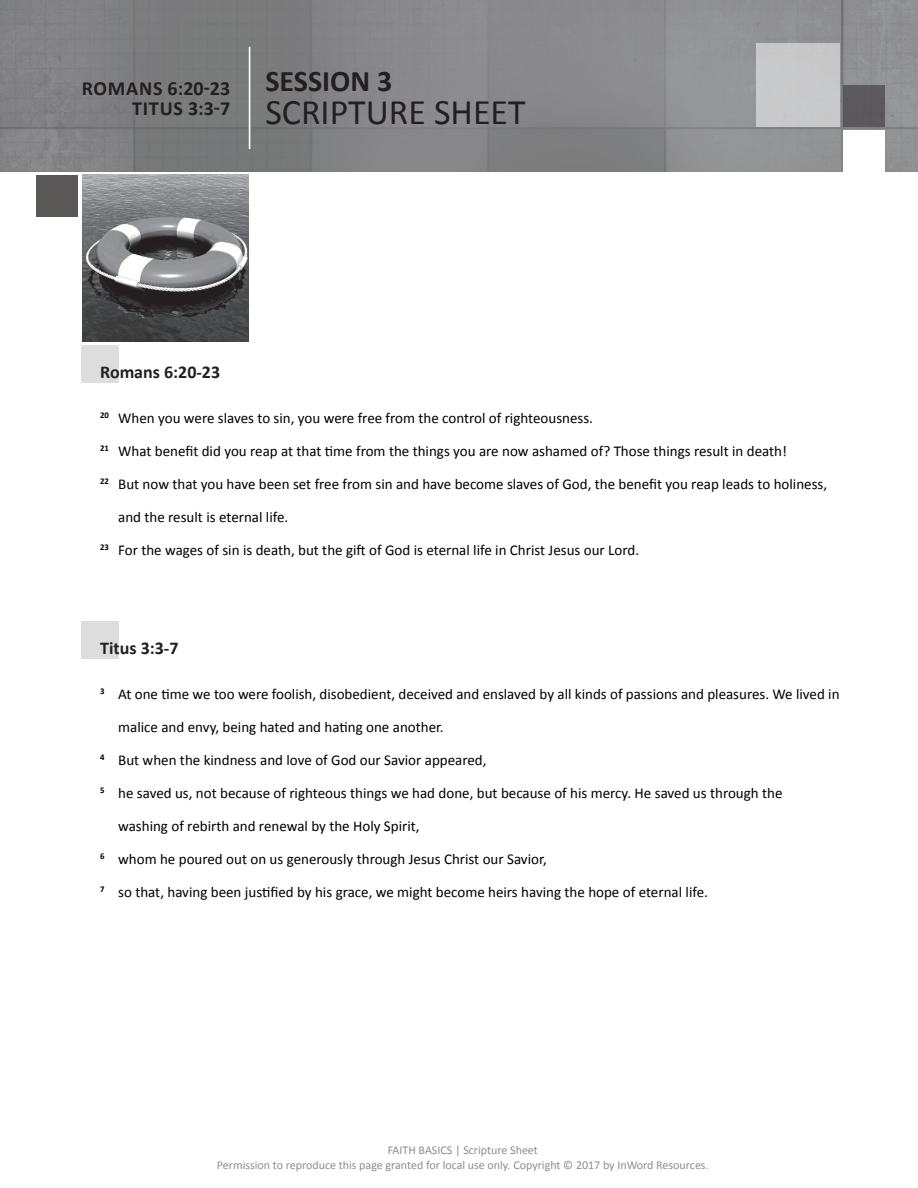
<style>
.page{position:relative;width:918px;height:1188px;background:#fff}
.page>*{position:absolute;margin:0;border:0;box-sizing:border-box;transform-origin:0 0}
.t1{font:36px "Calibri";color:#231f20}
.t2{font:700 30px "Calibri";color:#231f20}
.t3{font:700 20.1px "Calibri";letter-spacing:.04em;color:#231f20}
.t4{font:700 18px "Calibri";color:#231f20}
.t5{font:15px "Calibri";color:#000}
.t6{font:12px/15px "Calibri";color:#8e8d8e;text-align:center}
</style>
<div class="page">
<div style="left:81px;top:622px;width:38px;height:37px;background:#ddd"></div>
<img style="left:0;top:0;width:918px;height:171px">
<div style="left:843px;top:130px;width:42px;height:41px;background:#fff"></div>
<hr style="left:249px;top:47px;width:1px;height:102px;background:#fff">
<div style="left:757px;top:44px;width:83px;height:83px;background:#c9c9ca"></div>
<div style="left:843px;top:85px;width:42px;height:42px;background:#5b595b"></div>
<div style="left:36px;top:175px;width:42px;height:42px;background:#5a5757"></div>
<img style="left:82px;top:175px;width:167px;height:167px">
<div style="left:81px;top:345px;width:38px;height:38px;background:#ddd"></div>
<p class="t3" style="left:82px;top:76px;width:150px">ROMANS 6:20-23</p>
<p class="t3" style="left:132px;top:96px;width:100px">TITUS 3:3-7</p>
<p class="t2" style="left:265px;top:62px;width:128px">SESSION 3</p>
<p class="t1" style="left:265px;top:90px;width:262px">SCRIPTURE SHEET</p>
<p class="t4" style="left:100px;top:360px;width:122px">Romans 6:20-23</p>
<p class="t5" style="left:100px;top:408px;width:494px"><sup>20</sup> When you were slaves to sin, you were free from the control of righteousness.</p>
<p class="t5" style="left:100px;top:441px;width:688px"><sup>21</sup> What benefit did you reap at that time from the things you are now ashamed of? Those things result in death!</p>
<p class="t5" style="left:100px;top:474px;width:728px"><sup>22</sup> But now that you have been set free from sin and have become slaves of God, the benefit you reap leads to holiness,</p>
<p class="t5" style="left:118px;top:507px;width:172px">and the result is eternal life.</p>
<p class="t5" style="left:100px;top:540px;width:540px"><sup>23</sup> For the wages of sin is death, but the gift of God is eternal life in Christ Jesus our Lord.</p>
<p class="t4" style="left:100px;top:636px;width:80px">Titus 3:3-7</p>
<p class="t5" style="left:100px;top:684px;width:741px"><sup>3</sup> At one time we too were foolish, disobedient, deceived and enslaved by all kinds of passions and pleasures. We lived in</p>
<p class="t5" style="left:118px;top:717px;width:327px">malice and envy, being hated and hating one another.</p>
<p class="t5" style="left:100px;top:750px;width:388px"><sup>4</sup> But when the kindness and love of God our Savior appeared,</p>
<p class="t5" style="left:100px;top:783px;width:684px"><sup>5</sup> he saved us, not because of righteous things we had done, but because of his mercy. He saved us through the</p>
<p class="t5" style="left:118px;top:816px;width:303px">washing of rebirth and renewal by the Holy Spirit,</p>
<p class="t5" style="left:100px;top:849px;width:448px"><sup>6</sup> whom he poured out on us generously through Jesus Christ our Savior,</p>
<p class="t5" style="left:100px;top:882px;width:609px"><sup>7</sup> so that, having been justified by his grace, we might become heirs having the hope of eternal life.</p>
<p class="t6" style="left:217px;top:1142px;width:493px">FAITH BASICS | Scripture Sheet<br>Permission to reproduce this page granted for local use only. Copyright © 2017 by InWord Resources.</p>
</div>
